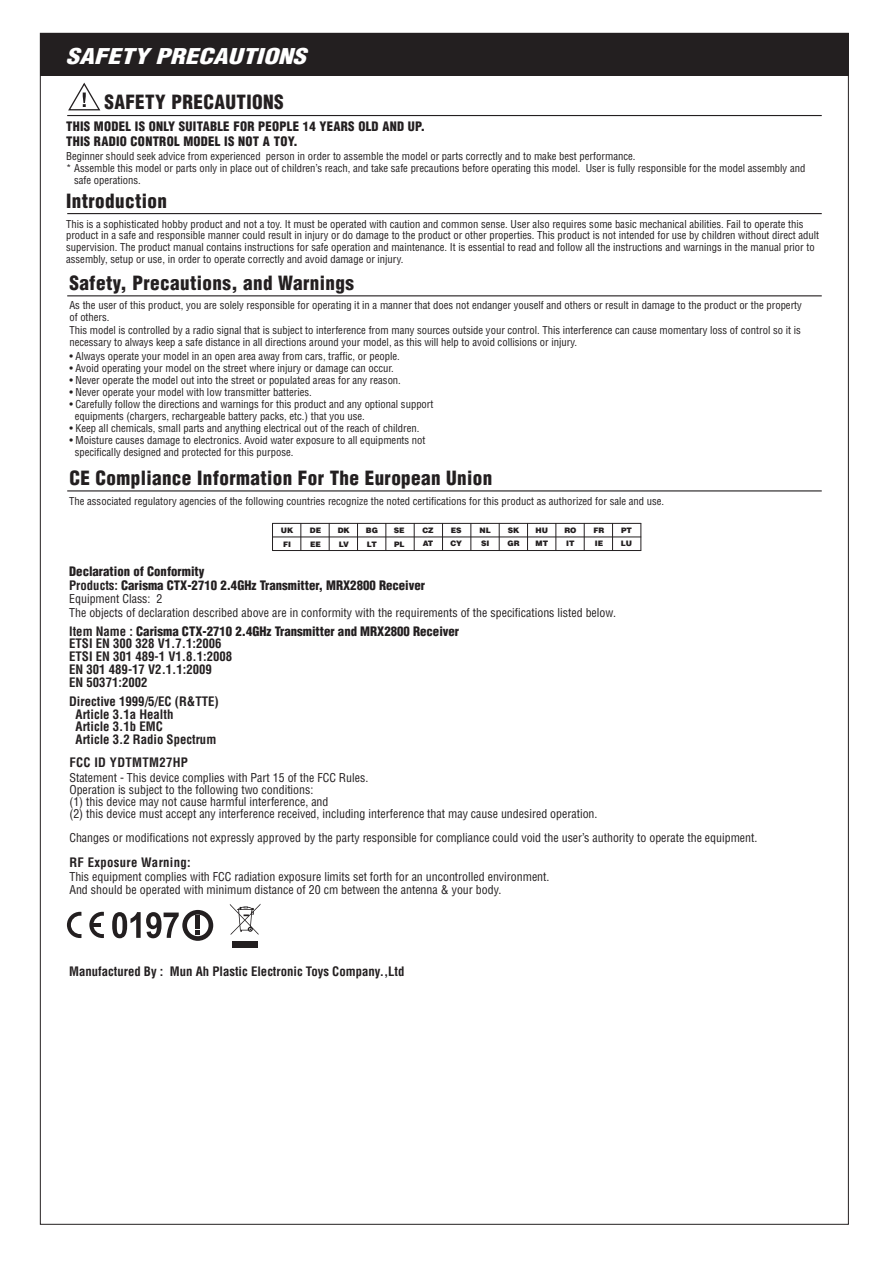
<style>
.page{position:relative;width:893px;height:1263px;background:#fff}
.page>*{position:absolute;margin:0;border:0;box-sizing:border-box;transform-origin:0 0}
.t1{font:italic 900 condensed 21.3px "Helvetica LT Std";color:#fff;scale:1.25 1}
.t2{font:900 condensed 19.2px "Helvetica LT Std";letter-spacing:.02em;color:#231f20}
.t3{font:700 condensed 12.75px/12.8px "Helvetica LT Std";color:#231f20}
.t4{font:900 condensed 12.75px/13.6px "Helvetica LT Std";color:#231f20}
.t5{font:900 condensed 12.75px/15.3px "Helvetica LT Std";letter-spacing:.02em;color:#231f20}
.t6{font:700 condensed 12.75px "Helvetica LT Std";letter-spacing:.025em;color:#231f20}
.t7{font:condensed 11.85px/11.9px "Helvetica LT Std";color:#231f20}
.t8{font:condensed 10.65px/11.9px "Helvetica LT Std";color:#231f20}
.t9{font:900 7.5px/14px "Helvetica";color:#231f20}
.s1{font-weight:700}
.s2{font-weight:900}
</style>
<div class="page">
<div style="left:40px;top:33px;width:808px;height:43px;background:#231f20"></div>
<svg style="left:68px;top:82px;width:33px;height:29px"></svg>
<svg style="left:272px;top:524px;width:1px;height:26px"></svg>
<svg style="left:300px;top:524px;width:1px;height:26px"></svg>
<svg style="left:329px;top:524px;width:1px;height:26px"></svg>
<svg style="left:357px;top:524px;width:1px;height:26px"></svg>
<svg style="left:385px;top:524px;width:1px;height:26px"></svg>
<svg style="left:414px;top:524px;width:1px;height:26px"></svg>
<svg style="left:442px;top:524px;width:1px;height:26px"></svg>
<svg style="left:470px;top:524px;width:1px;height:26px"></svg>
<svg style="left:499px;top:524px;width:1px;height:26px"></svg>
<svg style="left:527px;top:524px;width:1px;height:26px"></svg>
<svg style="left:555px;top:524px;width:1px;height:26px"></svg>
<svg style="left:584px;top:524px;width:1px;height:26px"></svg>
<svg style="left:612px;top:524px;width:1px;height:26px"></svg>
<svg style="left:640px;top:524px;width:1px;height:26px"></svg>
<hr style="left:272px;top:523px;width:369px;height:1px;background:#231f20">
<hr style="left:272px;top:536px;width:369px;height:1px;background:#231f20">
<hr style="left:272px;top:550px;width:369px;height:1px;background:#231f20">
<hr style="left:67px;top:115px;width:755px;height:1px;background:#231f20">
<hr style="left:67px;top:213px;width:755px;height:1px;background:#231f20">
<hr style="left:67px;top:295px;width:755px;height:1px;background:#231f20">
<hr style="left:67px;top:490px;width:755px;height:1px;background:#231f20">
<svg style="left:112px;top:910px;width:101px;height:30px"></svg>
<svg style="left:67px;top:911px;width:14px;height:27px"></svg>
<svg style="left:89px;top:911px;width:15px;height:27px"></svg>
<svg style="left:230px;top:904px;width:30px;height:30px"></svg>
<div style="left:232px;top:941px;width:26px;height:6px;background:#231f20"></div>
<h1 class="t1" style="left:66px;top:42px;width:194px">SAFETY PRECAUTIONS</h1>
<h2 class="t2" style="left:104px;top:90px;width:181px">SAFETY PRECAUTIONS</h2>
<p class="t5" style="left:66px;top:119px;width:360px">THIS MODEL IS ONLY SUITABLE FOR PEOPLE 14 YEARS OLD AND UP.<br>THIS RADIO CONTROL MODEL IS NOT A TOY.</p>
<p class="t8" style="left:66px;top:150px;width:571px">Beginner should seek advice from experienced person in order to assemble the model or parts correctly and to make best performance.</p>
<p class="t8" style="left:66px;top:162px;width:741px">* Assemble this model or parts only in place out of children’s reach, and take safe precautions before operating this model. User is fully responsible for the model assembly and</p>
<p class="t8" style="left:74px;top:174px;width:68px">safe operations.</p>
<p class="t8" style="left:66px;top:218px;width:754px">This is a sophisticated hobby product and not a toy. It must be operated with caution and common sense. User also requires some basic mechanical abilities. Fail to operate this product in a safe and responsible manner could result in injury or do damage to the product or other properties. This product is not intended for use by children without direct adult supervision. The product manual contains instructions for safe operation and maintenance. It is essential to read and follow all the instructions and warnings in the manual prior to assembly, setup or use, in order to operate correctly and avoid damage or injury.</p>
<p class="t8" style="left:69px;top:299px;width:734px">As the user of this product, you are solely responsible for operating it in a manner that does not endanger youself and others or result in damage to the product or the property of others.<br>This model is controlled by a radio signal that is subject to interference from many sources outside your control. This interference can cause momentary loss of control so it is necessary to always keep a safe distance in all directions around your model, as this will help to avoid collisions or injury.</p>
<p class="t8" style="left:69px;top:350px;width:332px">• Always operate your model in an open area away from cars, traffic, or people.</p>
<p class="t8" style="left:69px;top:362px;width:326px">• Avoid operating your model on the street where injury or damage can occur.</p>
<p class="t8" style="left:69px;top:374px;width:333px">• Never operate the model out into the street or populated areas for any reason.</p>
<p class="t8" style="left:69px;top:386px;width:244px">• Never operate your model with low transmitter batteries.</p>
<p class="t8" style="left:75px;top:398px;width:360px;text-indent:-5px">• Carefully follow the directions and warnings for this product and any optional support equipments (chargers, rechargeable battery packs, etc.) that you use.</p>
<p class="t8" style="left:69px;top:422px;width:352px">• Keep all chemicals, small parts and anything electrical out of the reach of children.</p>
<p class="t8" style="left:75px;top:434px;width:352px;text-indent:-5px">• Moisture causes damage to electronics. Avoid water exposure to all equipments not specifically designed and protected for this purpose.</p>
<p class="t8" style="left:69px;top:495px;width:596px">The associated regulatory agencies of the following countries recognize the noted certifications for this product as authorized for sale and use.</p>
<p class="t9" style="left:281px;top:523px;width:14px;text-align:center">UK<br>FI</p>
<p class="t9" style="left:422px;top:523px;width:13px">CZ<br>AT</p>
<h2 class="t2" style="left:66px;top:189px;width:102px">Introduction</h2>
<h2 class="t2" style="left:69px;top:271px;width:286px">Safety, Precautions, and Warnings</h2>
<h2 class="t2" style="left:69px;top:466px;width:424px">CE Compliance Information For The European Union</h2>
<p class="t9" style="left:508px;top:523px;width:13px">SK</p>
<p class="t9" style="left:338px;top:523px;width:14px">DK<br>LV</p>
<p class="t9" style="left:451px;top:523px;width:12px">ES</p>
<p class="t9" style="left:535px;top:523px;width:14px">HU<br>MT</p>
<p class="t9" style="left:366px;top:523px;width:14px">BG<br>LT</p>
<p class="t9" style="left:564px;top:523px;width:14px">RO</p>
<p class="t9" style="left:621px;top:523px;width:12px">PT</p>
<p class="t9" style="left:310px;top:523px;width:13px">DE</p>
<p class="t9" style="left:479px;top:522px;width:13px">NL</p>
<p class="t9" style="left:593px;top:522px;width:12px">FR</p>
<p class="t9" style="left:310px;top:537px;width:12px">EE</p>
<p class="t9" style="left:394px;top:523px;width:12px">SE<br>PL</p>
<p class="t9" style="left:450px;top:536px;width:13px">CY</p>
<p class="t9" style="left:481px;top:536px;width:10px">SI</p>
<p class="t9" style="left:507px;top:536px;width:14px">GR</p>
<p class="t9" style="left:595px;top:536px;width:10px">IE</p>
<p class="t9" style="left:566px;top:536px;width:10px">IT</p>
<p class="t9" style="left:621px;top:536px;width:13px">LU</p>
<p class="t4" style="left:69px;top:564px;width:357px">Declaration of Conformity<br><span class="s1">Products:</span> Carisma CTX-2710 2.4GHz Transmitter, MRX2800 Receiver</p>
<p class="t7" style="left:69px;top:592px;width:548px;line-height:13.6px">Equipment Class: 2<br>The objects of declaration described above are in conformity with the requirements of the specifications listed below.</p>
<p class="t3" style="left:69px;top:624px;width:391px">Item Name : <span class="s2">Carisma CTX-2710 2.4GHz Transmitter and MRX2800 Receiver </span>ETSI EN 300 328 V1.7.1:2006<br>ETSI EN 301 489-1 V1.8.1:2008<br>EN 301 489-17 V2.1.1:2009<br>EN 50371:2002</p>
<p class="t3" style="left:76px;top:694px;width:145px;text-indent:-6px">Directive 1999/5/EC (R&amp;TTE)<br>Article 3.1a Health<br>Article 3.1b EMC<br>Article 3.2 Radio Spectrum</p>
<p class="t6" style="left:69px;top:754px;width:120px">FCC ID YDTMTM27HP</p>
<p class="t7" style="left:69px;top:772px;width:530px">Statement - This device complies with Part 15 of the FCC Rules.<br>Operation is subject to the following two conditions:<br>(1) this device may not cause harmful interference, and<br>(2) this device must accept any interference received, including interference that may cause undesired operation.</p>
<p class="t7" style="left:69px;top:831px;width:689px">Changes or modifications not expressly approved by the party responsible for compliance could void the user’s authority to operate the equipment.</p>
<p class="t6" style="left:69px;top:854px;width:123px">RF Exposure Warning:</p>
<p class="t7" style="left:69px;top:870px;width:482px;line-height:12.8px">This equipment complies with FCC radiation exposure limits set forth for an uncontrolled environment.<br>And should be operated with minimum distance of 20 cm between the antenna &amp; your body.</p>
<p class="t3" style="left:69px;top:965px;width:337px">Manufactured By : Mun Ah Plastic Electronic Toys Company.,Ltd</p>
</div>
